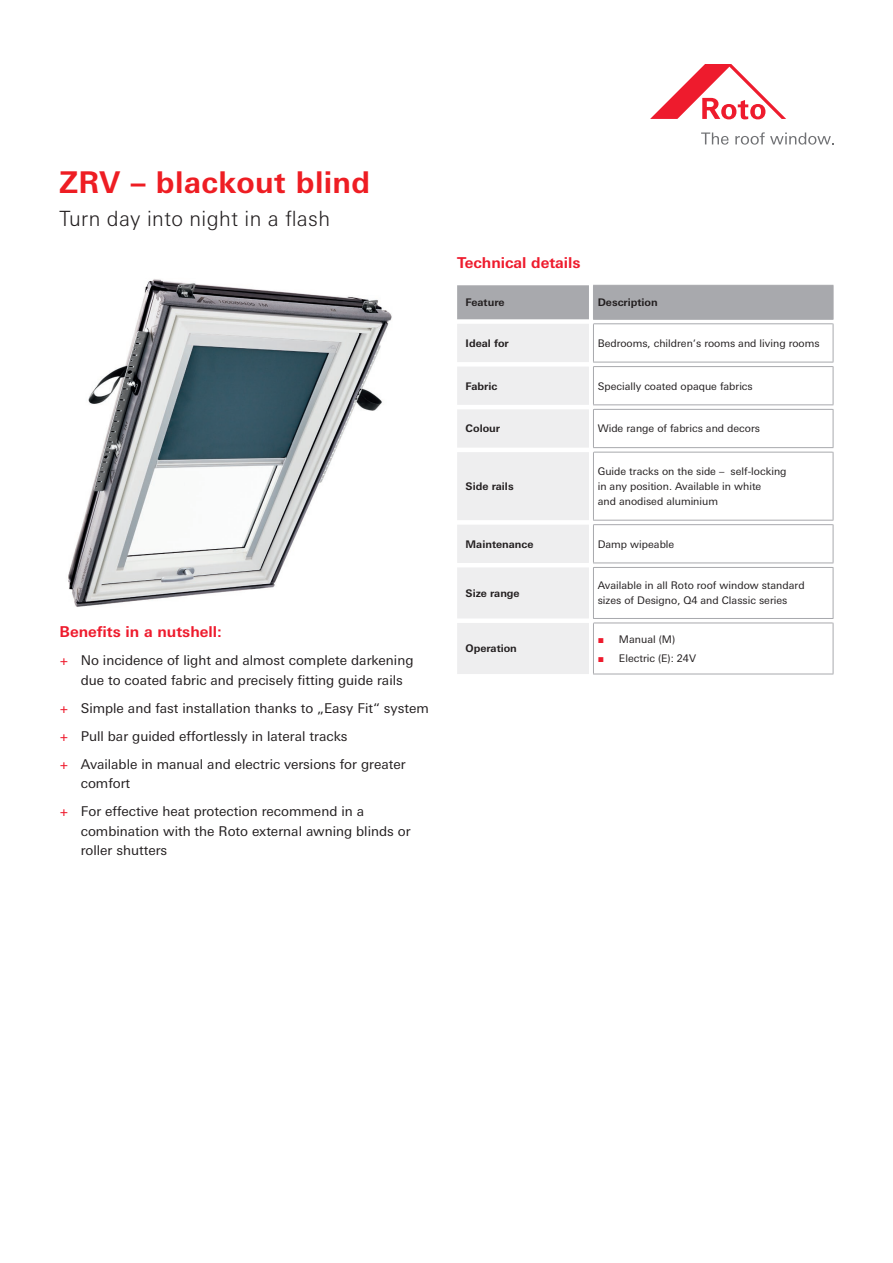
<style>
.page{position:relative;width:893px;height:1263px;background:#fff}
.page>*{position:absolute;margin:0;border:0;box-sizing:border-box;transform-origin:0 0}
.t1{font:700 30px "Univers Next W1 G";letter-spacing:.015em;color:#ee1d23}
.t2{font:300 21px "Univers Next W1 G";letter-spacing:.02em;color:#231f20}
.t3{font:700 15px "Univers Next W1 G";color:#ee1b2d}
.t4{font:13.5px/28px "Univers Next W1 G";color:#231f20}
.t5{font:10.5px/15px "Univers Next W1 G";color:#231f20}
.t6{font:700 10.5px "Univers Next W1 G";color:#231f20}
.s1{color:#ee1b2d}
.s2{font-family:"Arial";color:#ee1b2d}
</style>
<div class="page">
<img style="left:68px;top:279px;width:324px;height:328px">
<svg style="left:650px;top:64px;width:136px;height:55px"></svg>
<svg style="left:701px;top:133px;width:27px;height:12px"></svg>
<svg style="left:735px;top:132px;width:98px;height:13px"></svg>
<svg style="left:457px;top:324px;width:132px;height:350px;fill:#eeeeef"></svg>
<svg style="left:594px;top:324px;width:239px;height:350px"></svg>
<hr style="left:593px;top:323px;width:240px;height:1px;background:#a8a9ad">
<hr style="left:593px;top:324px;width:1px;height:38px;background:#a8a9ad">
<hr style="left:833px;top:324px;width:1px;height:38px;background:#a8a9ad">
<hr style="left:593px;top:366px;width:240px;height:1px;background:#a8a9ad">
<hr style="left:593px;top:367px;width:1px;height:37px;background:#a8a9ad">
<hr style="left:833px;top:367px;width:1px;height:37px;background:#a8a9ad">
<hr style="left:593px;top:409px;width:240px;height:1px;background:#a8a9ad">
<hr style="left:593px;top:410px;width:1px;height:37px;background:#a8a9ad">
<hr style="left:833px;top:410px;width:1px;height:37px;background:#a8a9ad">
<hr style="left:593px;top:452px;width:240px;height:1px;background:#a8a9ad">
<hr style="left:593px;top:452px;width:1px;height:68px;background:#a8a9ad">
<hr style="left:833px;top:452px;width:1px;height:68px;background:#a8a9ad">
<hr style="left:593px;top:524px;width:240px;height:1px;background:#a8a9ad">
<hr style="left:593px;top:525px;width:1px;height:38px;background:#a8a9ad">
<hr style="left:833px;top:525px;width:1px;height:38px;background:#a8a9ad">
<hr style="left:593px;top:567px;width:240px;height:1px;background:#a8a9ad">
<hr style="left:593px;top:568px;width:1px;height:50px;background:#a8a9ad">
<hr style="left:833px;top:568px;width:1px;height:50px;background:#a8a9ad">
<hr style="left:593px;top:623px;width:240px;height:1px;background:#a8a9ad">
<hr style="left:593px;top:623px;width:1px;height:51px;background:#a8a9ad">
<hr style="left:833px;top:623px;width:1px;height:51px;background:#a8a9ad">
<div style="left:457px;top:285px;width:377px;height:35px;background:#a8a9ad"></div>
<hr style="left:593px;top:319px;width:240px;height:1px;background:#a8a9ad">
<hr style="left:593px;top:362px;width:240px;height:1px;background:#a8a9ad">
<hr style="left:593px;top:404px;width:240px;height:1px;background:#a8a9ad">
<hr style="left:593px;top:447px;width:240px;height:1px;background:#a8a9ad">
<hr style="left:593px;top:520px;width:240px;height:1px;background:#a8a9ad">
<hr style="left:593px;top:563px;width:240px;height:1px;background:#a8a9ad">
<hr style="left:593px;top:618px;width:240px;height:1px;background:#a8a9ad">
<hr style="left:593px;top:674px;width:240px;height:1px;background:#a8a9ad">
<h1 class="t1" style="left:60px;top:164px;width:312px">ZRV – blackout blind</h1>
<h2 class="t2" style="left:60px;top:206px;width:272px">Turn day into night in a flash</h2>
<p class="t3" style="left:60px;top:623px;width:164px">Benefits in a nutshell:</p>
<p class="t4" style="left:81px;top:650px;width:334px;line-height:19.5px;text-indent:-21px"><span class="s1">+</span> No incidence of light and almost complete darkening due to coated fabric and precisely fitting guide rails</p>
<p class="t4" style="left:60px;top:694px;width:371px"><span class="s1">+</span> Simple and fast installation thanks to „Easy Fit“ system <span class="s1">+</span> Pull bar guided effortlessly in lateral tracks<br><span class="s1">+</span> Available in manual and electric versions for greater</p>
<p class="t4" style="left:60px;top:769px;width:306px;text-indent:21px">comfort<br><span class="s1">+</span> For effective heat protection recommend in a</p>
<p class="t4" style="left:81px;top:821px;width:331px;line-height:19.5px">combination with the Roto external awning blinds or roller shutters</p>
<p class="t3" style="left:457px;top:254px;width:125px">Technical details</p>
<p class="t6" style="left:466px;top:296px;width:40px">Feature</p>
<p class="t6" style="left:598px;top:296px;width:62px">Description</p>
<p class="t6" style="left:466px;top:337px;width:45px">Ideal for</p>
<p class="t5" style="left:598px;top:336px;width:223px">Bedrooms, children‘s rooms and living rooms</p>
<p class="t6" style="left:466px;top:380px;width:33px">Fabric</p>
<p class="t5" style="left:598px;top:378px;width:157px">Specially coated opaque fabrics</p>
<p class="t6" style="left:466px;top:422px;width:36px">Colour</p>
<p class="t5" style="left:598px;top:421px;width:164px">Wide range of fabrics and decors</p>
<p class="t6" style="left:466px;top:480px;width:50px">Side rails</p>
<p class="t5" style="left:598px;top:464px;width:190px">Guide tracks on the side – self-locking in any position. Available in white<br>and anodised aluminium</p>
<p class="t6" style="left:466px;top:538px;width:69px">Maintenance</p>
<p class="t5" style="left:598px;top:536px;width:78px">Damp wipeable</p>
<p class="t6" style="left:466px;top:587px;width:56px">Size range</p>
<p class="t5" style="left:598px;top:578px;width:208px">Available in all Roto roof window standard sizes of Designo, Q4 and Classic series</p>
<p class="t6" style="left:466px;top:642px;width:53px">Operation</p>
<p class="t5" style="left:598px;top:632px;width:79px"><span class="s2">■</span> Manual (M)</p>
<p class="t5" style="left:598px;top:651px;width:100px"><span class="s2">■</span> Electric (E): 24V</p>
</div>
